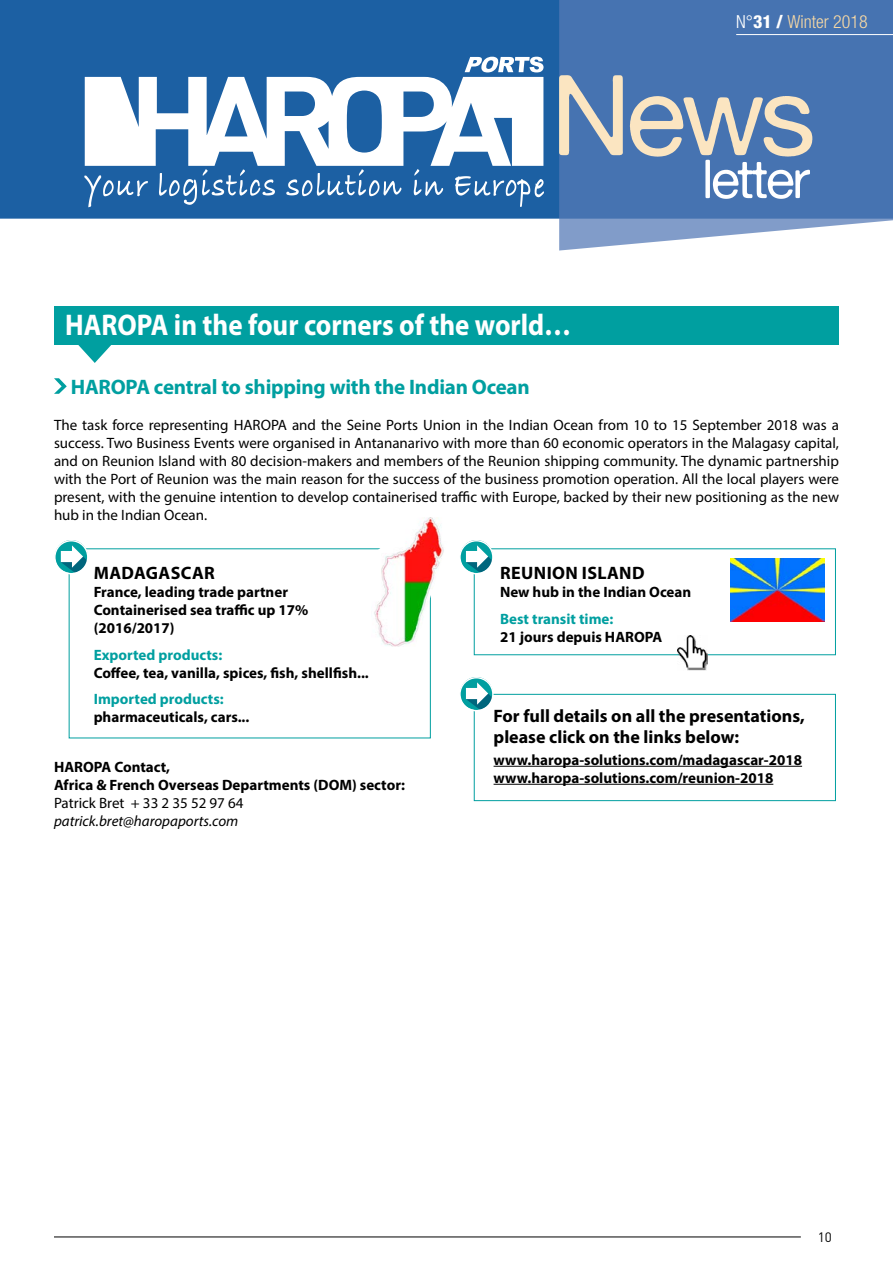
<style>
.page{position:relative;width:893px;height:1263px;background:#fff}
.page>*{position:absolute;margin:0;border:0;box-sizing:border-box;transform-origin:0 0}
.t1{font:54px "Alte Haas Grotesk";letter-spacing:-.05em;color:#fff}
.t2{font:700 30px "Myriad Pro";color:#fff;scale:.9 1}
.t3{font:700 21px "Myriad Pro";letter-spacing:-.01em;color:#009fa0}
.t4{font:700 18px/21.6px "Myriad Pro";color:#000}
.t5{font:700 18px "Myriad Pro";letter-spacing:.02em;color:#000}
.t6{font:300 condensed 18px "Helvetica Neue";color:#f9daa5}
.t7{font:15px/18px "Myriad Pro";color:#000;text-align:justify}
.t8{font:700 15px/18px "Myriad Pro";color:#000}
.t9{font:700 15px "Myriad Pro";color:#009fa0}
.t10{font:italic 15px "Myriad Pro";color:#000}
.t11{font:13.5px "DIN";color:#000}
.s1{color:#fff}
.s2{font-weight:800;color:#fff}
</style>
<div class="page">
<div style="left:0;top:0;width:559px;height:219px;background:#1c60a3"></div>
<svg style="left:559px;top:0;width:334px;height:251px;background:#557eb7"></svg>
<svg style="left:84px;top:57px;width:460px;height:150px"></svg>
<hr style="left:736px;top:34px;width:157px;height:1px;background:#fff">
<hr style="left:54px;top:1237px;width:747px;height:1px;background:#000">
<svg style="left:54px;top:378px;width:13px;height:16px"></svg>
<svg style="left:55px;top:540px;width:33px;height:33px"></svg>
<svg style="left:61px;top:545px;width:26px;height:27px"></svg>
<div style="left:54px;top:540px;width:34px;height:34px;border:1px solid #fff;border-radius:50%"></div>
<div style="left:474px;top:694px;width:362px;height:107px;background:#fff;border:1px solid #009fa0"></div>
<svg style="left:460px;top:540px;width:33px;height:33px"></svg>
<svg style="left:466px;top:545px;width:26px;height:27px"></svg>
<div style="left:459px;top:540px;width:35px;height:34px;border:1px solid #fff;border-radius:50%"></div>
<svg style="left:460px;top:677px;width:33px;height:33px"></svg>
<svg style="left:466px;top:682px;width:26px;height:27px"></svg>
<div style="left:459px;top:677px;width:35px;height:34px;border:1px solid #fff;border-radius:50%"></div>
<img style="left:677px;top:635px;width:31px;height:36px">
<div style="left:54px;top:306px;width:785px;height:38px;background:#009fa0"></div>
<svg style="left:72px;top:344px;width:46px;height:19px"></svg>
<img style="left:730px;top:558px;width:95px;height:63px">
<img style="left:371px;top:517px;width:73px;height:130px">
<hr style="left:494px;top:766px;width:308px;height:1px;background:#000">
<hr style="left:494px;top:784px;width:279px;height:1px;background:#000">
<p class="t6" style="left:736px;top:12px;width:133px"><span class="s1">N°</span><span class="s2">31 /</span> Winter 2018</p>
<h1 class="t1" style="left:550px;top:147px;width:267px"><sup>News</sup>letter</h1>
<h2 class="t2" style="left:65px;top:305px;width:564px">HAROPA in the four corners of the world…</h2>
<h3 class="t3" style="left:71px;top:373px;width:460px">HAROPA central to shipping with the Indian Ocean</h3>
<p class="t7" style="left:54px;top:415px;width:786px">The task force representing HAROPA and the Seine Ports Union in the Indian Ocean from 10 to 15 September 2018 was a success. Two Business Events were organised in Antananarivo with more than 60 economic operators in the Malagasy capital, and on Reunion Island with 80 decision-makers and members of the Reunion shipping community. The dynamic partnership with the Port of Reunion was the main reason for the success of the business promotion operation. All the local players were present, with the genuine intention to develop containerised traffic with Europe, backed by their new positioning as the new hub in the Indian Ocean.</p>
<p class="t5" style="left:94px;top:561px;width:122px">MADAGASCAR</p>
<p class="t8" style="left:94px;top:582px;width:216px">France, leading trade partner<br>Containerised sea traffic up 17% (2016/2017)</p>
<p class="t9" style="left:94px;top:645px;width:130px">Exported products:</p>
<p class="t8" style="left:94px;top:663px;width:277px">Coffee, tea, vanilla, spices, fish, shellfish...</p>
<p class="t9" style="left:94px;top:689px;width:132px">Imported products:</p>
<p class="t8" style="left:94px;top:707px;width:157px">pharmaceuticals, cars...</p>
<p class="t8" style="left:54px;top:757px;width:352px">HAROPA Contact,<br>Africa &amp; French Overseas Departments (DOM) sector:</p>
<p class="t7" style="left:54px;top:793px;width:191px">Patrick Bret + 33 2 35 52 97 64</p>
<p class="t10" style="left:54px;top:811px;width:186px">patrick.bret@haropaports.com</p>
<p class="t5" style="left:500px;top:561px;width:146px">REUNION ISLAND</p>
<p class="t8" style="left:500px;top:582px;width:193px">New hub in the Indian Ocean</p>
<p class="t9" style="left:500px;top:609px;width:115px">Best transit time:</p>
<p class="t8" style="left:500px;top:627px;width:164px">21 jours depuis HAROPA</p>
<p class="t4" style="left:494px;top:704px;width:313px">For full details on all the presentations, please click on the links below:</p>
<p class="t8" style="left:494px;top:750px;width:310px">www.haropa-solutions.com/madagascar-2018 www.haropa-solutions.com/reunion-2018</p>
<p class="t11" style="left:818px;top:1229px;width:16px">10</p>
</div>
